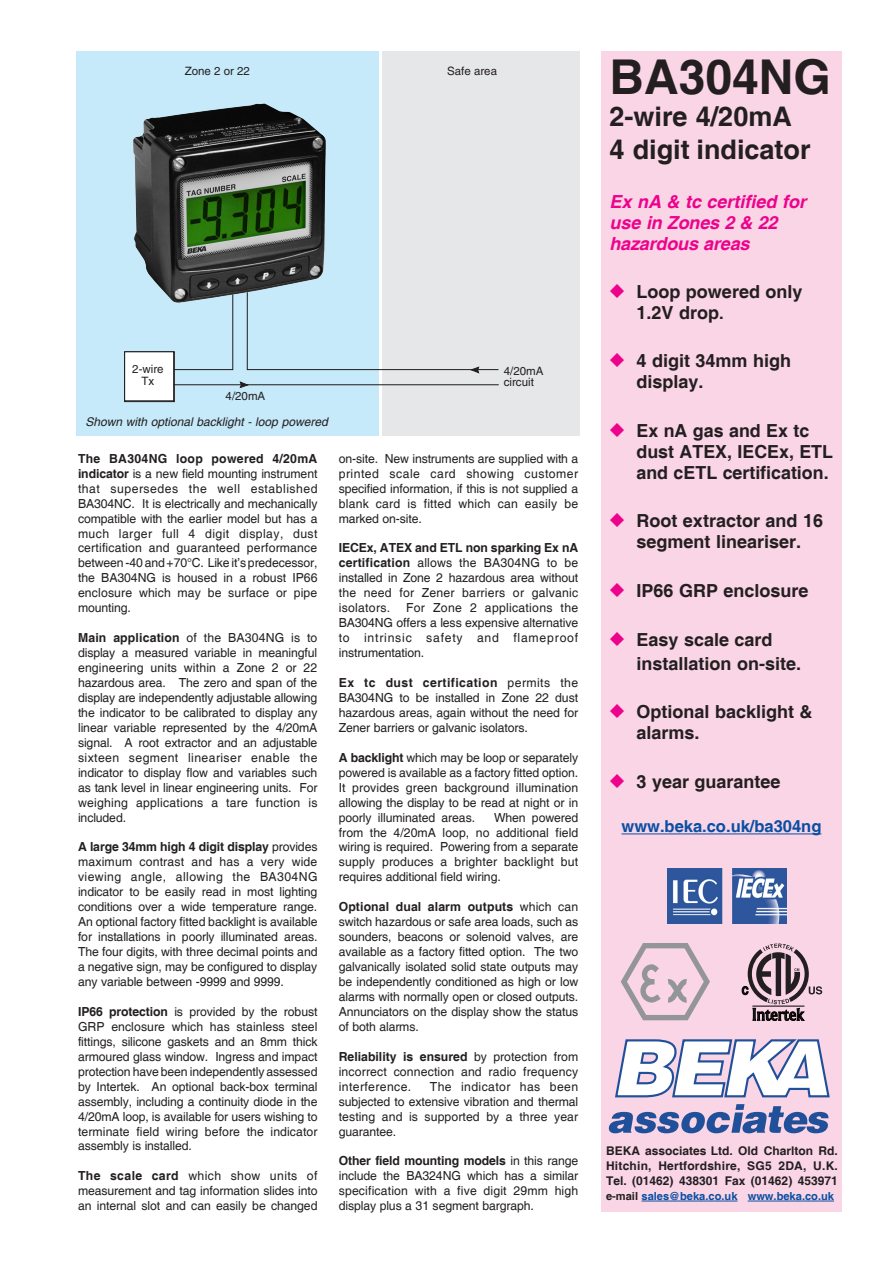
<style>
.page{position:relative;width:893px;height:1263px;background:#fff}
.page>*{position:absolute;margin:0;border:0;box-sizing:border-box;transform-origin:0 0}
.t1{font:700 48px "Helvetica";color:#231f20}
.t2{font:700 27px "Helvetica";color:#231f20}
.t3{font:700 18px/21px "Helvetica";color:#231f20}
.t4{font:italic 700 18px/21px "Helvetica";letter-spacing:-.01em;color:#ed028c}
.t5{font:700 16.5px "Helvetica";color:#0a4fa2}
.body_text{font:12.45px/15px "Helvetica";letter-spacing:-.01em;color:#231f20;text-align:justify}
.t6{font:700 12px/15px "Helvetica";color:#231f20;text-align:justify}
.t7{font:italic 12px "Helvetica";color:#231f20}
.t8{font:11.55px/11.6px "Helvetica";color:#231f20;text-align:center}
.t9{font:700 11.1px "Helvetica";color:#0a4fa2}
.s1{color:#ed028c}
.s2{font-size:16.5px}
.s3{font-weight:700}
.s4{color:#231f20}
</style>
<div class="page">
<div style="left:601px;top:51px;width:241px;height:1161px;background:#fad5e5"></div>
<hr style="left:621px;top:833px;width:200px;height:1px;background:#0a4fa2">
<svg style="left:608px;top:1039px;width:222px;height:94px"></svg>
<hr style="left:641px;top:1201px;width:96px;height:1px;background:#0a4fa2">
<hr style="left:748px;top:1201px;width:86px;height:1px;background:#0a4fa2">
<div style="left:383px;top:51px;width:197px;height:385px;background:#e6e7e9"></div>
<div style="left:77px;top:51px;width:302px;height:385px;background:#c6eafa"></div>
<div style="left:124px;top:351px;width:51px;height:51px;border:1px solid #231f20"></div>
<div style="left:125px;top:352px;width:49px;height:49px;background:#fff"></div>
<div style="left:124px;top:351px;width:50px;height:50px;border:1px solid #231f20"></div>
<svg style="left:172px;top:227px;width:327px;height:159px"></svg>
<img style="left:76px;top:87px;width:300px;height:233px">
<img style="left:667px;top:868px;width:119px;height:55px">
<svg style="left:621px;top:943px;width:89px;height:77px"></svg>
<svg style="left:742px;top:943px;width:80px;height:78px"></svg>
<hr style="left:753px;top:1006px;width:51px;height:1px;background:#000">
<p class="t1" style="left:609px;top:48px;width:223px">BA304NG</p>
<p class="t2" style="left:609px;top:100px;width:184px">2-wire 4/20mA</p>
<p class="t2" style="left:609px;top:133px;width:203px">4 digit indicator</p>
<p class="t4" style="left:609px;top:192px;width:198px">Ex nA &amp; tc certified for use in Zones 2 &amp; 22 hazardous areas</p>
<p class="t3" style="left:636px;top:282px;width:167px;text-indent:-27px"><span class="s1">◆</span> Loop powered only<br>1.2V drop<span class="s2">.</span></p>
<p class="t3" style="left:636px;top:351px;width:156px;text-indent:-27px"><span class="s1">◆</span> 4 digit 34mm high display.</p>
<p class="t3" style="left:636px;top:421px;width:198px;text-indent:-27px"><span class="s1">◆</span> Ex nA gas and Ex tc dust ATEX, IECEx, ETL and cETL certification.</p>
<p class="t3" style="left:609px;top:511px;width:215px;text-align:center"><span class="s1">◆</span> Root extractor and 16 segment lineariser.</p>
<p class="t3" style="left:609px;top:581px;width:201px"><span class="s1">◆</span> IP66 GRP enclosure</p>
<p class="t3" style="left:636px;top:628px;width:166px;line-height:24px;text-indent:-27px"><span class="s1">◆</span> Easy scale card installation on-site.</p>
<p class="t3" style="left:636px;top:702px;width:178px;text-indent:-27px"><span class="s1">◆</span> Optional backlight &amp; alarms.</p>
<p class="t3" style="left:609px;top:772px;width:173px"><span class="s1">◆</span> 3 year guarantee</p>
<p class="t5" style="left:621px;top:816px;width:201px">www.beka.co.uk/ba304ng</p>
<p class="t8" style="left:185px;top:65px;width:67px">Zone 2 or 22</p>
<p class="t8" style="left:447px;top:65px;width:51px">Safe area</p>
<p class="t8" style="left:132px;top:363px;width:33px">2-wire<br>Tx</p>
<p class="t8" style="left:504px;top:365px;width:41px;text-align:left">4/20mA circuit</p>
<p class="t8" style="left:226px;top:390px;width:41px">4/20mA</p>
<p class="t7" style="left:86px;top:415px;width:244px">Shown with optional backlight - loop powered</p>
<p class="body_text" style="left:78px;top:451px;width:241px"><span class="s3">The BA304NG loop powered 4/20mA indicator</span> is a new field mounting instrument that supersedes the well established BA304NC. It is electrically and mechanically compatible with the earlier model but has a much larger full 4 digit display, dust certification and guaranteed performance between -40 and +70°C. Like it’s predecessor, the BA304NG is housed in a robust IP66 enclosure which may be surface or pipe mounting.</p>
<p class="body_text" style="left:78px;top:631px;width:241px"><span class="s3">Main application</span> of the BA304NG is to display a measured variable in meaningful engineering units within a Zone 2 or 22 hazardous area. The zero and span of the display are independently adjustable allowing the indicator to be calibrated to display any linear variable represented by the 4/20mA signal. A root extractor and an adjustable sixteen segment lineariser enable the indicator to display flow and variables such as tank level in linear engineering units. For weighing applications a tare function is included.</p>
<p class="body_text" style="left:78px;top:840px;width:241px"><span class="s3">A large 34mm high 4 digit display</span> provides maximum contrast and has a very wide viewing angle, allowing the BA304NG indicator to be easily read in most lighting conditions over a wide temperature range.<br>An optional factory fitted backlight is available for installations in poorly illuminated areas.<br>The four digits, with three decimal points and a negative sign, may be configured to display any variable between -9999 and 9999.</p>
<p class="body_text" style="left:78px;top:1004px;width:241px"><span class="s3">IP66 protection</span> is provided by the robust GRP enclosure which has stainless steel fittings, silicone gaskets and an 8mm thick armoured glass window. Ingress and impact protection have been independently assessed by Intertek. An optional back-box terminal assembly, including a continuity diode in the 4/20mA loop, is available for users wishing to terminate field wiring before the indicator assembly is installed.</p>
<p class="body_text" style="left:78px;top:1169px;width:241px"><span class="s3">The scale card</span> which show units of measurement and tag information slides into an internal slot and can easily be changed</p>
<p class="body_text" style="left:339px;top:451px;width:241px">on-site. New instruments are supplied with a printed scale card showing customer specified information, if this is not supplied a blank card is fitted which can easily be marked on-site.</p>
<p class="body_text" style="left:339px;top:541px;width:241px"><span class="s3">IECEx, ATEX and ETL non sparking Ex nA certification</span> allows the BA304NG to be installed in Zone 2 hazardous area without the need for Zener barriers or galvanic isolators.</p>
<p class="body_text" style="left:339px;top:601px;width:241px;text-indent:67px">For Zone 2 applications the BA304NG offers a less expensive alternative to intrinsic safety and flameproof instrumentation.</p>
<p class="body_text" style="left:339px;top:676px;width:241px"><span class="s3">Ex tc dust certification</span> permits the BA304NG to be installed in Zone 22 dust hazardous areas, again without the need for Zener barriers or galvanic isolators.</p>
<p class="body_text" style="left:339px;top:750px;width:241px"><span class="s3">A backlight</span> which may be loop or separately powered is available as a factory fitted option.<br>It provides green background illumination allowing the display to be read at night or in poorly illuminated areas.</p>
<p class="body_text" style="left:339px;top:810px;width:241px;text-indent:155px">When powered from the 4/20mA loop, no additional field wiring is required. Powering from a separate supply produces a brighter backlight but requires additional field wiring.</p>
<p class="body_text" style="left:339px;top:900px;width:241px"><span class="s3">Optional dual alarm outputs</span> which can switch hazardous or safe area loads, such as sounders, beacons or solenoid valves, are available as a factory fitted option. The two galvanically isolated solid state outputs may be independently conditioned as high or low alarms with normally open or closed outputs.<br>Annunciators on the display show the status of both alarms.</p>
<p class="body_text" style="left:339px;top:1049px;width:241px"><span class="s3">Reliability is ensured</span> by protection from incorrect connection and radio frequency interference.</p>
<p class="body_text" style="left:339px;top:1079px;width:241px;text-indent:91px">The indicator has been subjected to extensive vibration and thermal testing and is supported by a three year guarantee.</p>
<p class="body_text" style="left:339px;top:1154px;width:241px"><span class="s3">Other field mounting models</span> in this range include the BA324NG which has a similar specification with a five digit 29mm high display plus a 31 segment bargraph.</p>
<p class="t6" style="left:606px;top:1144px;width:233px">BEKA associates Ltd. Old Charlton Rd.<br>Hitchin, Hertfordshire, SG5 2DA, U.K.<br>Tel. (01462) 438301 Fax (01462) 453971</p>
<p class="t9" style="left:606px;top:1189px;width:229px"><span class="s4">e-mail</span> sales@beka.co.uk www.beka.co.uk</p>
</div>
